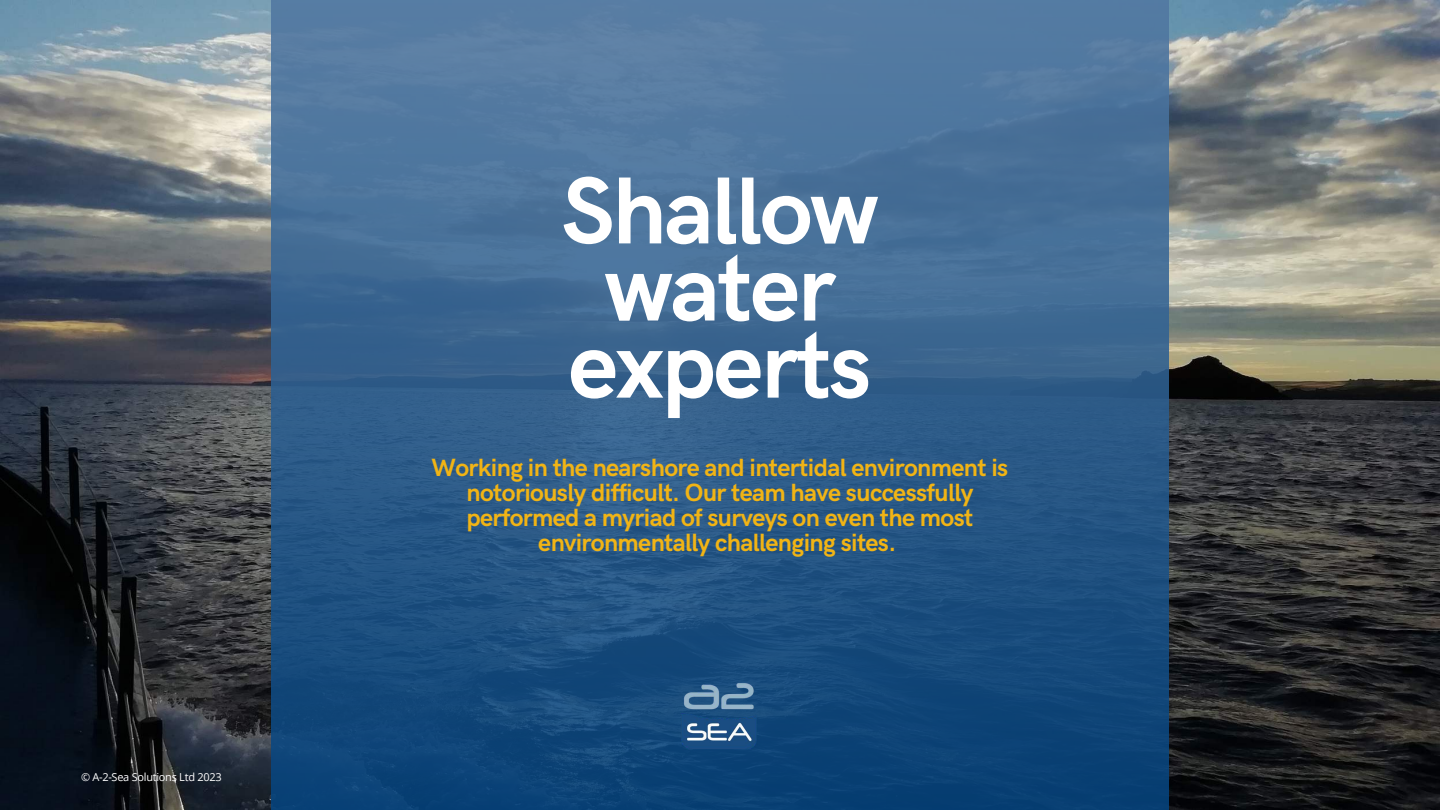
<style>
.page{position:relative;width:1440px;height:810px;background:#fff}
.page>*{position:absolute;margin:0;border:0;box-sizing:border-box;transform-origin:0 0}
.t1{font:700 95.5px/77.1px "HK Grotesk";letter-spacing:-.025em;color:#fff;text-align:center}
.t2{font:700 25px/24.8px "HK Grotesk";letter-spacing:-.025em;color:#f1b415;text-align:center}
.t3{font:11px "Open Sans";letter-spacing:-.025em;color:#fff}
</style>
<div class="page">
<img style="left:0;top:0;width:1440px;height:810px">
<div style="left:272px;top:0;width:896px;height:810px;background:linear-gradient(to bottom,#5e82a6,#083f73)"></div>
<img style="left:680px;top:679px;width:80px;height:71px">
<p class="t3" style="left:81px;top:769px;width:142px">© A-2-Sea Solutions Ltd 2023</p>
<h1 class="t1" style="left:562px;top:176px;width:318px">Shallow water experts</h1>
<p class="t2" style="left:432px;top:457px;width:578px">Working in the nearshore and intertidal environment is notoriously difficult. Our team have successfully performed a myriad of surveys on even the most environmentally challenging sites.</p>
</div>
